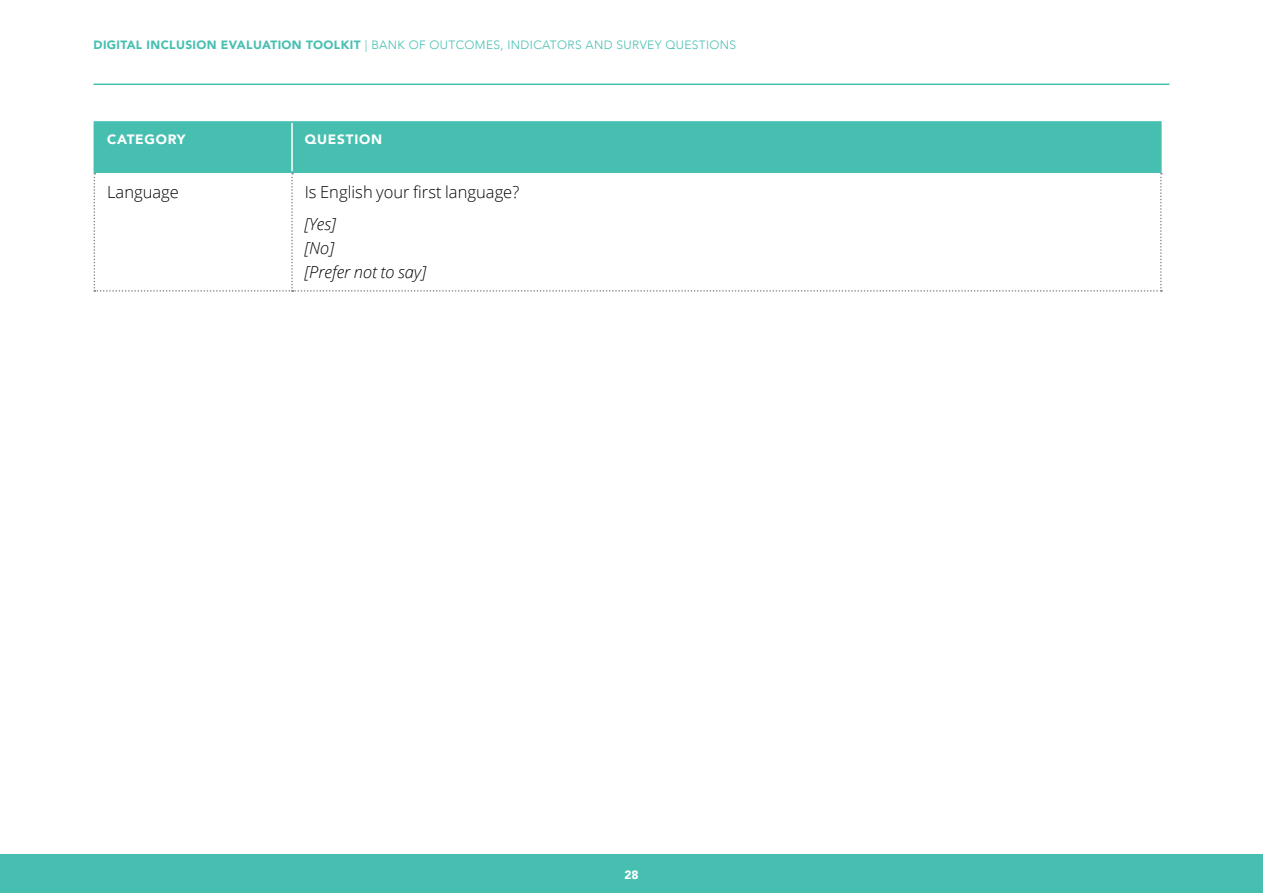
<style>
.page{position:relative;width:1263px;height:893px;background:#fff}
.page>*{position:absolute;margin:0;border:0;box-sizing:border-box;transform-origin:0 0}
.Body_copy_-_OpenSans{font:300 16.5px "Open Sans";color:#000}
.Question_options{font:italic 300 16.5px "Open Sans";color:#000}
.Body_copy_-_OpenSans-2{font:900 13.5px "Avenir";letter-spacing:.06em;color:#fff}
.t1{font:300 12px "Avenir";letter-spacing:.03em;color:#46bfb1}
.t2{font:900 12px "Avenir";color:#fff}
.s1{font-weight:900}
</style>
<div class="page">
<div style="left:0;top:855px;width:1263px;height:38px;background:#46bfb1"></div>
<hr style="left:94px;top:84px;width:1075px;height:1px;background:#46bfb1">
<div style="left:95px;top:123px;width:1065px;height:48px;background:#46bfb1"></div>
<svg style="left:94px;top:173px;width:1068px;height:119px"></svg>
<hr style="left:291px;top:123px;width:2px;height:48px;background:#fff">
<hr style="left:94px;top:121px;width:198px;height:2px;background:#46bfb1">
<hr style="left:94px;top:123px;width:1px;height:48px;background:#46bfb1">
<hr style="left:94px;top:171px;width:198px;height:2px;background:#46bfb1">
<hr style="left:292px;top:121px;width:869px;height:2px;background:#46bfb1">
<hr style="left:1160px;top:123px;width:1px;height:48px;background:#46bfb1">
<hr style="left:292px;top:171px;width:869px;height:2px;background:#46bfb1">
<p class="t1" style="left:94px;top:37px;width:644px"><span class="s1">DIGITAL INCLUSION EVALUATION TOOLKIT</span> | BANK OF OUTCOMES, INDICATORS AND SURVEY QUESTIONS</p>
<p class="Body_copy_-_OpenSans-2" style="left:107px;top:128px;width:80px">CATEGORY</p>
<p class="Body_copy_-_OpenSans-2" style="left:305px;top:128px;width:79px">QUESTION</p>
<p class="Body_copy_-_OpenSans" style="left:107px;top:180px;width:73px">Language</p>
<p class="Body_copy_-_OpenSans" style="left:305px;top:180px;width:216px">Is English your first language?</p>
<p class="Question_options" style="left:305px;top:213px;width:32px">[Yes]</p>
<p class="Question_options" style="left:305px;top:237px;width:30px">[No]</p>
<p class="Question_options" style="left:305px;top:261px;width:122px">[Prefer not to say]</p>
<p class="t2" style="left:624px;top:864px;width:16px">28</p>
</div>
